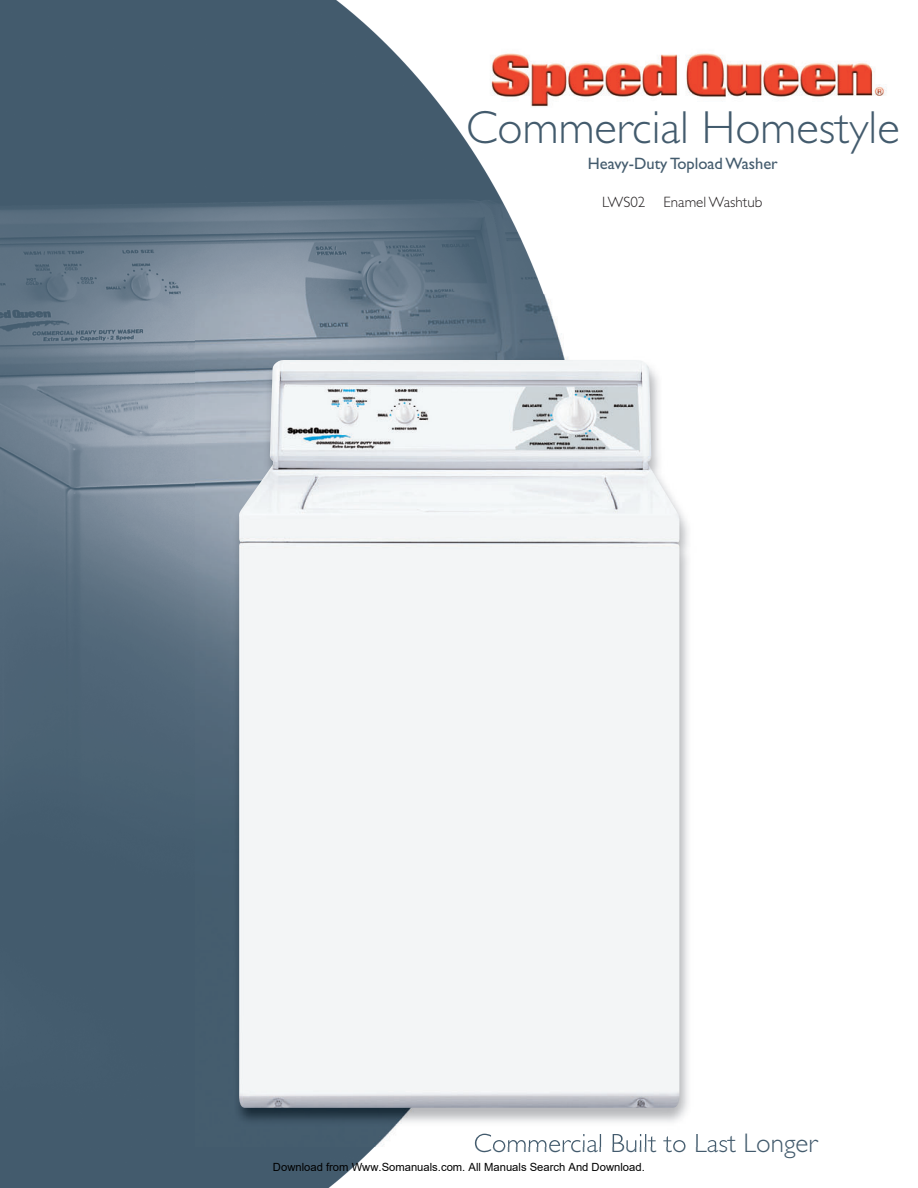
<style>
.page{position:relative;width:918px;height:1188px;background:#fff}
.page>*{position:absolute;margin:0;border:0;box-sizing:border-box;transform-origin:0 0}
.t1{font:300 46.5px "Gill Sans Std";color:#435b6d}
.t2{font:300 27px "Gill Sans Std";color:#435b6d}
.t3{font:16.5px "Gill Sans Std";color:#435b6d}
.t4{font:300 15px "Gill Sans Std";color:#231f20}
.t5{font:11.25px "Arial";color:#000}
</style>
<div class="page">
<img style="left:0;top:0;width:727px;height:1188px">
<img style="left:195px;top:294px;width:531px;height:852px">
<img style="left:475px;top:1134px;width:197px;height:12px">
<img style="left:238px;top:360px;width:441px;height:748px">
<img style="left:485px;top:43px;width:402px;height:65px">
<h1 class="t1" style="left:466px;top:110px;width:435px">Commercial Homestyle</h1>
<h3 class="t3" style="left:588px;top:157px;width:191px">Heavy-Duty ToploadWasher</h3>
<h3 class="t4" style="left:602px;top:197px;width:162px">LWS02 Enamel Washtub</h3>
<h2 class="t2" style="left:474px;top:1133px;width:345px">Commercial Built to Last Longer</h2>
<p class="t5" style="left:273px;top:1160px;width:373px">Download from Www.Somanuals.com. All Manuals Search And Download.</p>
</div>
